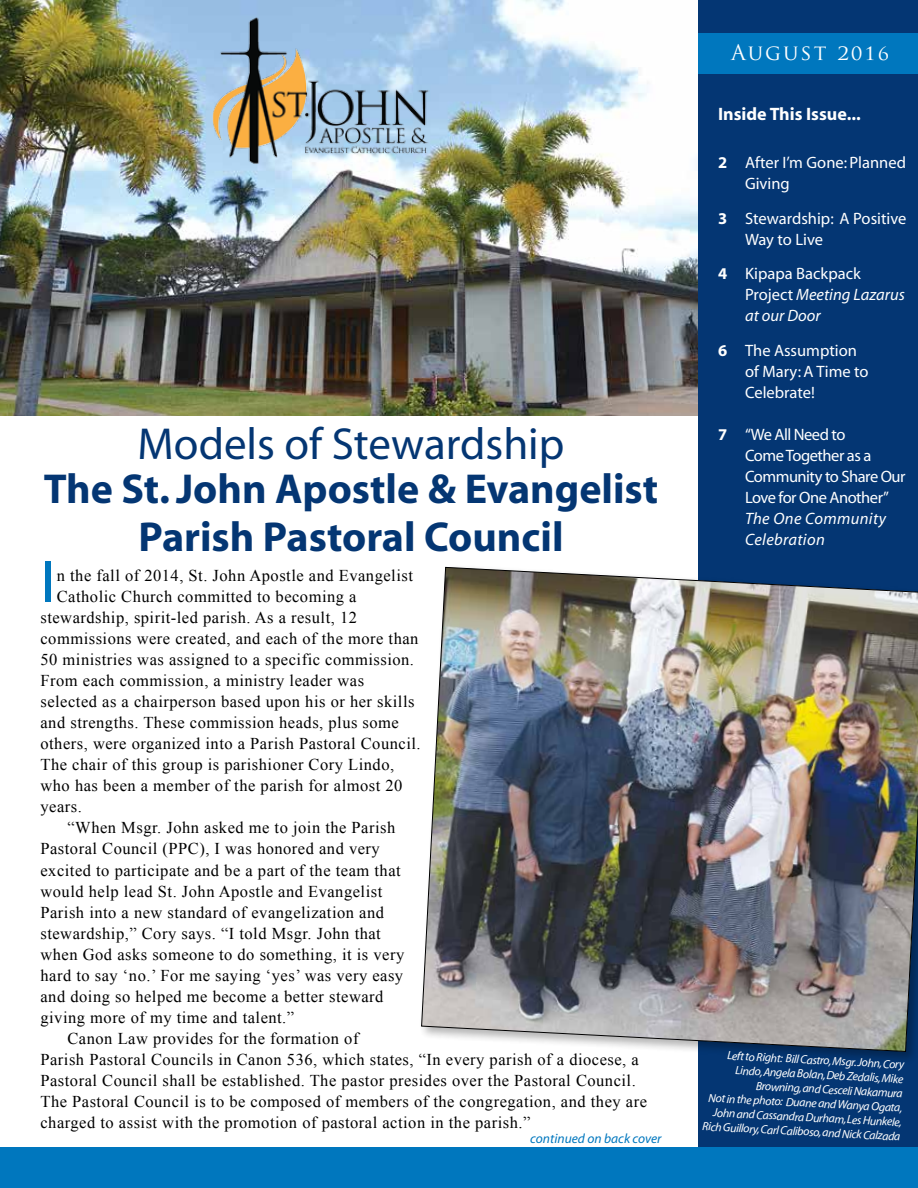
<style>
.page{position:relative;width:918px;height:1188px;background:#fff}
.page>*{position:absolute;margin:0;border:0;box-sizing:border-box;transform-origin:0 0}
.t1{font:60.6px "Myriad";color:#0077be}
.t2{font:45px "Myriad";color:#043673}
.t3{font:700 42px/48px "Myriad";color:#043673;text-align:center}
.t4{font:21px "Trajan Pro";letter-spacing:.1em;color:#fff}
.t5{font:700 18px "Myriad";color:#fff}
.t6{font:16.5px "Times New Roman";letter-spacing:.03em;color:#000}
.t7{font:16.5px/21px "Myriad";letter-spacing:-.005em;color:#fff}
.t8{font:italic 16.5px/21px "Myriad";letter-spacing:.015em;color:#fff}
.t9{font:16.5px/21px "Myriad";letter-spacing:-.03em;color:#fff}
.t10{font:italic 13.5px "Myriad";color:#0077be}
.t11{font:italic 12px/14.4px "Myriad";color:#fff;text-align:right}
.s1{font-weight:700}
.s2{font-weight:700;font-style:normal}
.s3{font-style:normal}
</style>
<div class="page">
<img style="left:0;top:0;width:699px;height:416px">
<div style="left:699px;top:0;width:219px;height:1148px;background:#043673"></div>
<div style="left:699px;top:33px;width:219px;height:41px;background:#0077be"></div>
<img style="left:185px;top:1px;width:265px;height:180px">
<div style="left:418px;top:564px;width:500px;height:501px;background:#000;opacity:.3"></div>
<img style="left:421px;top:567px;width:497px;height:485px">
<div style="left:0;top:1148px;width:918px;height:40px;background:#0077be"></div>
<h2 class="t2" style="left:138px;top:422px;width:428px">Models of Stewardship</h2>
<h3 class="t3" style="left:44px;top:466px;width:616px">The St. John Apostle &amp; Evangelist<br>Parish Pastoral Council</h3>
<h1 class="t1" style="left:40px;top:552px;width:16px">I</h1>
<p class="t6" style="left:57px;top:565px;width:358px">n the fall of 2014, St. John Apostle and Evangelist</p>
<p class="t6" style="left:57px;top:586px;width:301px">Catholic Church committed to becoming a</p>
<p class="t6" style="left:40px;top:607px;width:318px">stewardship, spirit-led parish. As a result, 12</p>
<p class="t6" style="left:40px;top:628px;width:380px">commissions were created, and each of the more than</p>
<p class="t6" style="left:40px;top:649px;width:375px">50 ministries was assigned to a specific commission.</p>
<p class="t6" style="left:40px;top:670px;width:325px">From each commission, a ministry leader was</p>
<p class="t6" style="left:40px;top:691px;width:376px">selected as a chairperson based upon his or her skills</p>
<p class="t6" style="left:40px;top:712px;width:360px">and strengths. These commission heads, plus some</p>
<p class="t6" style="left:40px;top:733px;width:382px">others, were organized into a Parish Pastoral Council.</p>
<p class="t6" style="left:40px;top:754px;width:355px">The chair of this group is parishioner Cory Lindo,</p>
<p class="t6" style="left:40px;top:775px;width:363px">who has been a member of the parish for almost 20</p>
<p class="t6" style="left:40px;top:796px;width:43px">years.</p>
<p class="t6" style="left:67px;top:817px;width:329px">“When Msgr. John asked me to join the Parish</p>
<p class="t6" style="left:40px;top:838px;width:341px">Pastoral Council (PPC), I was honored and very</p>
<p class="t6" style="left:40px;top:859px;width:362px">excited to participate and be a part of the team that</p>
<p class="t6" style="left:40px;top:880px;width:343px">would help lead St. John Apostle and Evangelist</p>
<p class="t6" style="left:40px;top:901px;width:345px">Parish into a new standard of evangelization and</p>
<p class="t6" style="left:40px;top:922px;width:342px">stewardship,” Cory says. “I told Msgr. John that</p>
<p class="t6" style="left:40px;top:943px;width:365px">when God asks someone to do something, it is very</p>
<p class="t6" style="left:40px;top:964px;width:364px">hard to say ‘no.’ For me saying ‘yes’ was very easy</p>
<p class="t6" style="left:40px;top:985px;width:345px">and doing so helped me become a better steward</p>
<p class="t6" style="left:40px;top:1006px;width:255px">giving more of my time and talent.”</p>
<p class="t6" style="left:67px;top:1027px;width:293px">Canon Law provides for the formation of</p>
<p class="t6" style="left:40px;top:1048px;width:600px">Parish Pastoral Councils in Canon 536, which states, “In every parish of a diocese, a</p>
<p class="t6" style="left:40px;top:1069px;width:597px">Pastoral Council shall be established. The pastor presides over the Pastoral Council.</p>
<p class="t6" style="left:40px;top:1090px;width:608px">The Pastoral Council is to be composed of members of the congregation, and they are</p>
<p class="t6" style="left:40px;top:1111px;width:491px">charged to assist with the promotion of pastoral action in the parish.”</p>
<p class="t10" style="left:530px;top:1132px;width:133px">continued on back cover</p>
<p class="t4" style="left:731px;top:39px;width:159px">August 2016</p>
<p class="t5" style="left:718px;top:105px;width:144px">Inside This Issue...</p>
<p class="t7" style="left:745px;top:153px;width:162px;text-indent:-27px"><span class="s1">2</span> After I’m Gone: Planned<br>Giving</p>
<p class="t7" style="left:745px;top:209px;width:163px;text-indent:-27px"><span class="s1">3</span> Stewardship: A Positive<br>Way to Live</p>
<p class="t8" style="left:745px;top:264px;width:161px;text-indent:-27px"><span class="s2">4</span> <span class="s3">Kipapa Backpack<br>Project</span> Meeting Lazarus at our Door</p>
<p class="t7" style="left:745px;top:341px;width:125px;text-indent:-27px"><span class="s1">6</span> The Assumption of Mary: A Time to<br>Celebrate!</p>
<p class="t9" style="left:745px;top:425px;width:162px;text-indent:-27px"><span class="s1">7</span> “We All Need to<br>Come Together as a<br>Community to Share Our<br>Love for One Another”</p>
<p class="t8" style="left:745px;top:509px;width:142px">The One Community<br>Celebration</p>
<p class="t11" style="left:706px;top:1048px;width:201px;rotate:3deg">Left to Right: Bill Castro, Msgr. John, Cory Lindo, Angela Bolan, Deb Zedalis, Mike Browning, and Cesceli Nakamura<br>Not in the photo: Duane and Wanya Ogata, John and Cassandra Durham, Les Hunkele, Rich Guillory, Carl Caliboso, and Nick Calzada</p>
</div>
